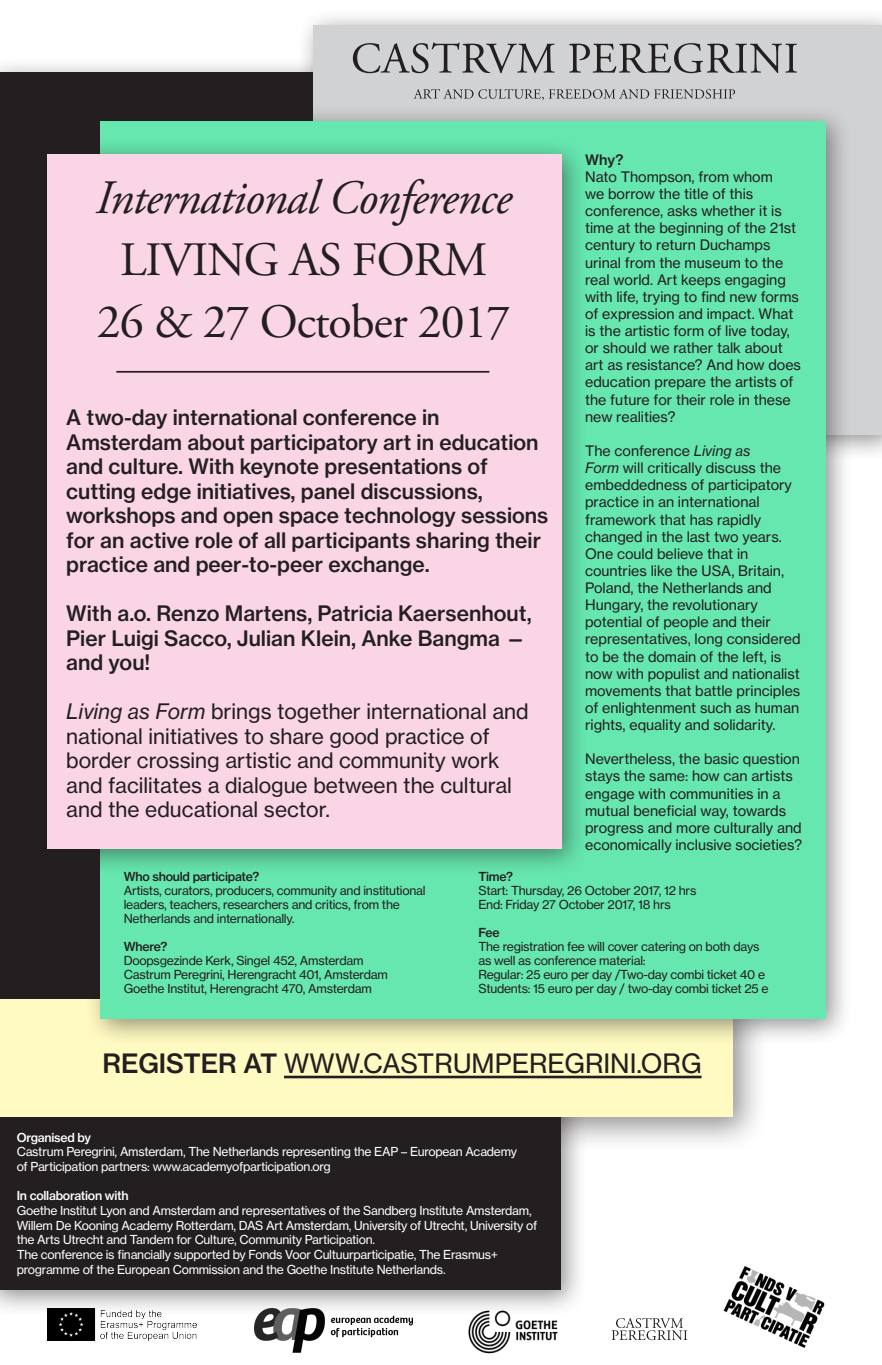
<style>
.page{position:relative;width:882px;height:1365px;background:#fff}
.page>*{position:absolute;margin:0;border:0;box-sizing:border-box;transform-origin:0 0}
.t1{font:italic 47.86px/61.6px "Adobe Garamond Pro";letter-spacing:-.02em;color:#231f20;text-align:center}
.t2{font:47.86px "Adobe Garamond Pro";letter-spacing:-.02em;color:#231f20}
.t3{font:26.25px "N Haas Grotesk TX Pro 55 Rg";color:#231f20}
.t4{font:21px/24.5px "N Haas Grotesk TX Pro 65 Md";color:#231f20}
.t5{font:21px/24.5px "N Haas Grotesk TX Pro 55 Rg";color:#231f20}
.t6{font:14.26px/17.2px "N Haas Grotesk TX Pro 55 Rg";color:#231f20}
.t7{font:14.26px "N Haas Grotesk TX Pro 65 Md";color:#231f20}
.t8{font:12.25px/13.9px "N Haas Grotesk TX Pro 55 Rg";letter-spacing:-.02em;color:#231f20}
.t9{font:12.25px "N Haas Grotesk TX Pro 65 Md";letter-spacing:-.02em;color:#231f20}
.t10{font:12.16px/14.6px "N Haas Grotesk TX Pro 55 Rg";letter-spacing:-.02em;color:#fff}
.t11{font:12.16px "N Haas Grotesk TX Pro 65 Md";letter-spacing:-.02em;color:#fff}
.s1{font-style:normal}
.s2{font-family:"N Haas Grotesk TX Pro 56 It"}
.s3{font-family:"N Haas Grotesk TX Pro 65 Md"}
</style>
<div class="page">
<img style="left:468px;top:1317px;width:90px;height:37px">
<div style="left:0;top:56px;width:588px;height:1261px;background:#231f20;opacity:.5"></div>
<div style="left:0;top:73px;width:561px;height:1216px;background:#231f20"></div>
<div style="left:0;top:979px;width:769px;height:174px;background:#231f20;opacity:.5"></div>
<div style="left:0;top:998px;width:732px;height:118px;background:#fffac1"></div>
<div style="left:297px;top:8px;width:585px;height:453px;background:#231f20;opacity:.5"></div>
<div style="left:314px;top:25px;width:568px;height:409px;background:#d1d2d4"></div>
<div style="left:84px;top:104px;width:769px;height:942px;background:#231f20;opacity:.5"></div>
<div style="left:101px;top:121px;width:725px;height:897px;background:#66e7af"></div>
<div style="left:30px;top:137px;width:559px;height:739px;background:#231f20;opacity:.5"></div>
<div style="left:47px;top:154px;width:515px;height:694px;background:#fad5e5"></div>
<hr style="left:284px;top:1075px;width:418px;height:3px;background:#231f20">
<svg style="left:413px;top:89px;width:322px;height:11px"></svg>
<svg style="left:353px;top:42px;width:444px;height:31px"></svg>
<hr style="left:116px;top:371px;width:373px;height:1px;background:#231f20">
<img style="left:47px;top:1307px;width:149px;height:33px">
<img style="left:255px;top:1307px;width:158px;height:45px">
<img style="left:723px;top:1266px;width:102px;height:82px">
<svg style="left:612px;top:1318px;width:75px;height:21px"></svg>
<p class="t1" style="left:96px;top:169px;width:418px">International Conference<br><span class="s1">LIVING AS FORM</span></p>
<p class="t2" style="left:97px;top:293px;width:415px">26 &amp; 27 October 2017</p>
<p class="t4" style="left:66px;top:405px;width:484px">A two-day international conference in Amsterdam about participatory art in education and culture. With keynote presentations of cutting edge initiatives, panel discussions, workshops and open space technology sessions for an active role of all participants sharing their practice and peer-to-peer exchange.</p>
<p class="t4" style="left:66px;top:601px;width:467px">With a.o. Renzo Martens, Patricia Kaersenhout,<br>Pier Luigi Sacco, Julian Klein, Anke Bangma — and you!</p>
<p class="t5" style="left:66px;top:699px;width:464px"><span class="s2">Living as Form</span> brings together international and national initiatives to share good practice of border crossing artistic and community work and facilitates a dialogue between the cultural and the educational sector.</p>
<p class="t7" style="left:585px;top:151px;width:40px">Why?</p>
<p class="t6" style="left:585px;top:168px;width:217px">Nato Thompson, from whom<br>we borrow the title of this conference, asks whether it is time at the beginning of the 21st century to return Duchamps urinal from the museum to the real world. Art keeps engaging with life, trying to find new forms of expression and impact. What is the artistic form of live today, or should we rather talk about art as resistance? And how does education prepare the artists of the future for their role in these new realities?</p>
<p class="t6" style="left:585px;top:442px;width:208px">The conference <span class="s2">Living as<br>Form</span> will critically discuss the embeddedness of participatory practice in an international framework that has rapidly changed in the last two years.</p>
<p class="t6" style="left:585px;top:545px;width:217px">One could believe that in countries like the USA, Britain,<br>Poland, the Netherlands and<br>Hungary, the revolutionary potential of people and their representatives, long considered to be the domain of the left, is now with populist and nationalist movements that battle principles of enlightenment such as human rights, equality and solidarity.</p>
<p class="t6" style="left:585px;top:750px;width:219px">Nevertheless, the basic question stays the same: how can artists engage with communities in a mutual beneficial way, towards progress and more culturally and economically inclusive societies?</p>
<p class="t9" style="left:124px;top:869px;width:137px">Who should participate?</p>
<p class="t8" style="left:124px;top:883px;width:303px">Artists, curators, producers, community and institutional</p>
<p class="t8" style="left:124px;top:897px;width:278px">leaders, teachers, researchers and critics, from the</p>
<p class="t8" style="left:124px;top:911px;width:172px">Netherlands and internationally.</p>
<p class="t9" style="left:124px;top:938px;width:45px">Where?</p>
<p class="t8" style="left:124px;top:953px;width:266px">Doopsgezinde Kerk, Singel 452, Amsterdam<br>Castrum Peregrini, Herengracht 401, Amsterdam<br>Goethe Institut, Herengracht 470, Amsterdam</p>
<p class="t9" style="left:478px;top:869px;width:36px">Time?</p>
<p class="t8" style="left:478px;top:883px;width:220px">Start: Thursday, 26 October 2017, 12 hrs</p>
<p class="t8" style="left:478px;top:897px;width:194px">End: Friday 27 October 2017, 18 hrs</p>
<p class="t9" style="left:478px;top:924px;width:23px">Fee</p>
<p class="t8" style="left:478px;top:939px;width:283px">The registration fee will cover catering on both days</p>
<p class="t8" style="left:478px;top:953px;width:169px">as well as conference material:</p>
<p class="t8" style="left:478px;top:967px;width:288px">Regular: 25 euro per day /Two-day combi ticket 40 e</p>
<p class="t8" style="left:478px;top:981px;width:292px">Students: 15 euro per day / two-day combi ticket 25 e</p>
<p class="t3" style="left:103px;top:1046px;width:600px"><span class="s3">REGISTER AT</span> WWW.CASTRUMPEREGRINI.ORG</p>
<p class="t11" style="left:17px;top:1129px;width:76px">Organised by</p>
<p class="t10" style="left:17px;top:1144px;width:502px">Castrum Peregrini, Amsterdam, The Netherlands representing the EAP – European Academy of Participation partners: www.academyofparticipation.org</p>
<p class="t11" style="left:17px;top:1188px;width:113px">In collaboration with</p>
<p class="t10" style="left:17px;top:1203px;width:522px">Goethe Institut Lyon and Amsterdam and representatives of the Sandberg Institute Amsterdam,<br>Willem De Kooning Academy Rotterdam, DAS Art Amsterdam, University of Utrecht, University of the Arts Utrecht and Tandem for Culture, Community Participation.</p>
<p class="t10" style="left:17px;top:1246px;width:483px">The conference is financially supported by Fonds Voor Cultuurparticipatie, The Erasmus+ programme of the European Commission and the Goethe Institute Netherlands.</p>
</div>
